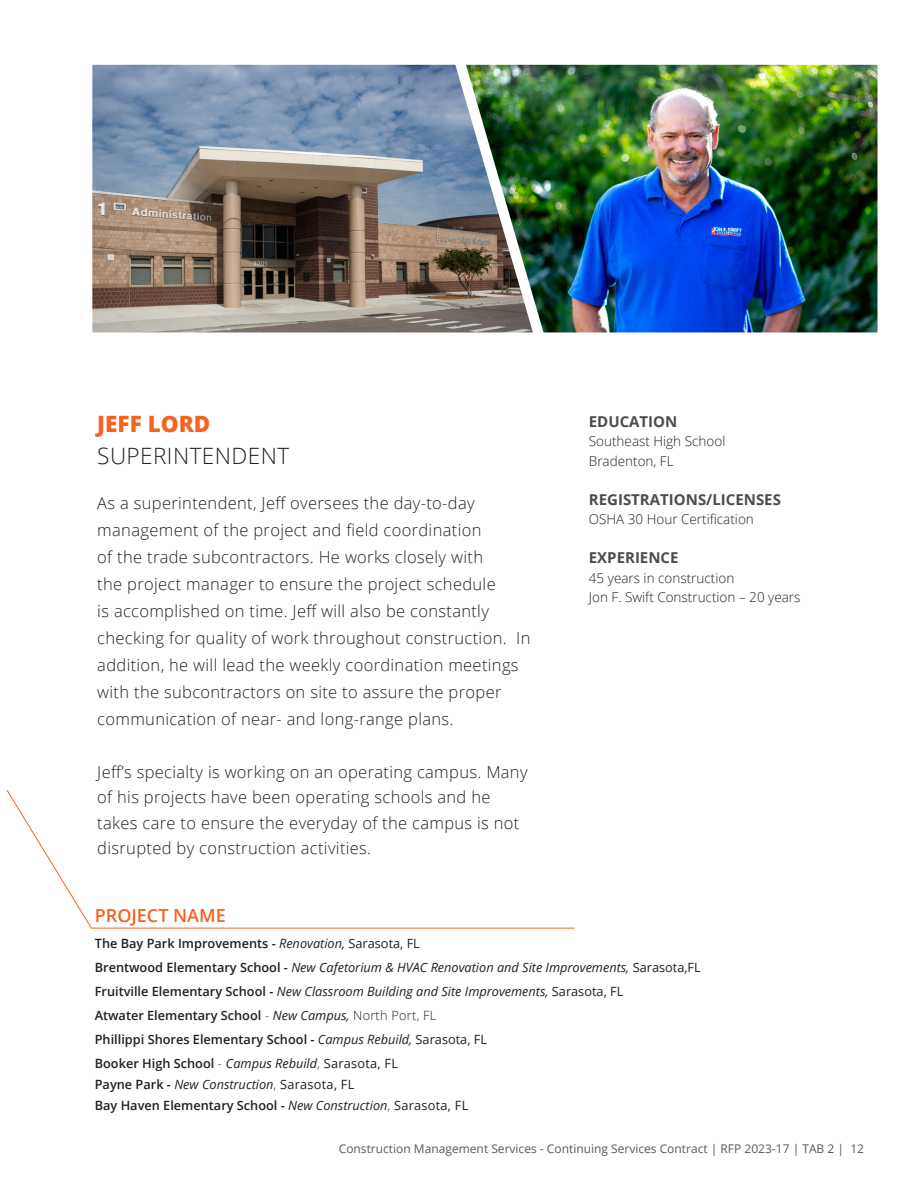
<style>
.page{position:relative;width:918px;height:1188px;background:#fff}
.page>*{position:absolute;margin:0;border:0;box-sizing:border-box;transform-origin:0 0}
.t1{font:300 22.5px "Open Sans";letter-spacing:.02em;color:#231f20}
.t2{font:800 22.5px "Open Sans";color:#f36421}
.t3{font:600 18px "Open Sans";color:#f36421}
.t4{font:300 16.5px/27px "Open Sans";letter-spacing:.02em;color:#231f20}
.t5{font:700 15px "Open Sans";color:#4b4c4d}
.t6{font:300 13.5px/19.5px "Open Sans";color:#231f20}
.t7{font:600 12.75px/24px "Open Sans";color:#231f20}
.t8{font:12px "Open Sans";color:#57585a}
.s1{font-weight:400;font-style:italic}
.s2{font-weight:400}
.s3{font-weight:300}
</style>
<div class="page">
<svg style="left:6px;top:790px;width:569px;height:139px"></svg>
<img style="left:533px;top:65px;width:345px;height:267px">
<img style="left:92px;top:65px;width:441px;height:267px">
<h1 class="t2" style="left:97px;top:407px;width:115px">JEFF LORD</h1>
<h1 class="t1" style="left:97px;top:440px;width:193px">SUPERINTENDENT</h1>
<p class="t4" style="left:97px;top:489px;width:435px">As a superintendent, Jeff oversees the day-to-day management of the project and field coordination<br>of the trade subcontractors. He works closely with<br>the project manager to ensure the project schedule<br>is accomplished on time. Jeff will also be constantly checking for quality of work throughout construction. In addition, he will lead the weekly coordination meetings with the subcontractors on site to assure the proper communication of near- and long-range plans.</p>
<p class="t4" style="left:97px;top:758px;width:432px;line-height:25.5px">Jeff’s specialty is working on an operating campus. Many of his projects have been operating schools and he takes care to ensure the everyday of the campus is not disrupted by construction activities.</p>
<p class="t5" style="left:589px;top:411px;width:90px">EDUCATION</p>
<p class="t6" style="left:589px;top:431px;width:138px">Southeast High School<br>Bradenton, FL</p>
<p class="t5" style="left:589px;top:489px;width:194px">REGISTRATIONS/LICENSES</p>
<p class="t6" style="left:589px;top:509px;width:166px">OSHA 30 Hour Certification</p>
<p class="t5" style="left:589px;top:547px;width:91px">EXPERIENCE</p>
<p class="t6" style="left:589px;top:568px;width:213px">45 years in construction<br>Jon F. Swift Construction – 20 years</p>
<p class="t3" style="left:95px;top:903px;width:133px">PROJECT NAME</p>
<p class="t7" style="left:95px;top:931px;width:608px">The Bay Park Improvements - <span class="s1">Renovation,</span> <span class="s2">Sarasota, FL<br></span>Brentwood Elementary School - <span class="s1">New Cafetorium &amp; HVAC Renovation and Site Improvements,</span> <span class="s2">Sarasota,FL </span>Fruitville Elementary School - <span class="s1">New Classroom Building and Site Improvements,</span> <span class="s2">Sarasota, FL<br></span>Atwater Elementary School <span class="s3">-</span> <span class="s1">New Campus,</span> <span class="s3">North Port, FL<br></span>Phillippi Shores Elementary School - <span class="s1">Campus Rebuild,</span> <span class="s2">Sarasota, FL<br></span>Booker High School <span class="s3">-</span> <span class="s1">Campus Rebuild</span><span class="s3">,</span> <span class="s2">Sarasota, FL</span></p>
<p class="t7" style="left:95px;top:1073px;width:375px;line-height:21px">Payne Park - <span class="s1">New Construction</span><span class="s3">,</span> <span class="s2">Sarasota, FL<br></span>Bay Haven Elementary School - <span class="s1">New Construction</span><span class="s3">,</span> <span class="s2">Sarasota, FL</span></p>
<p class="t8" style="left:339px;top:1140px;width:527px">Construction Management Services - Continuing Services Contract | RFP 2023-17 | TAB 2 | 12</p>
</div>
